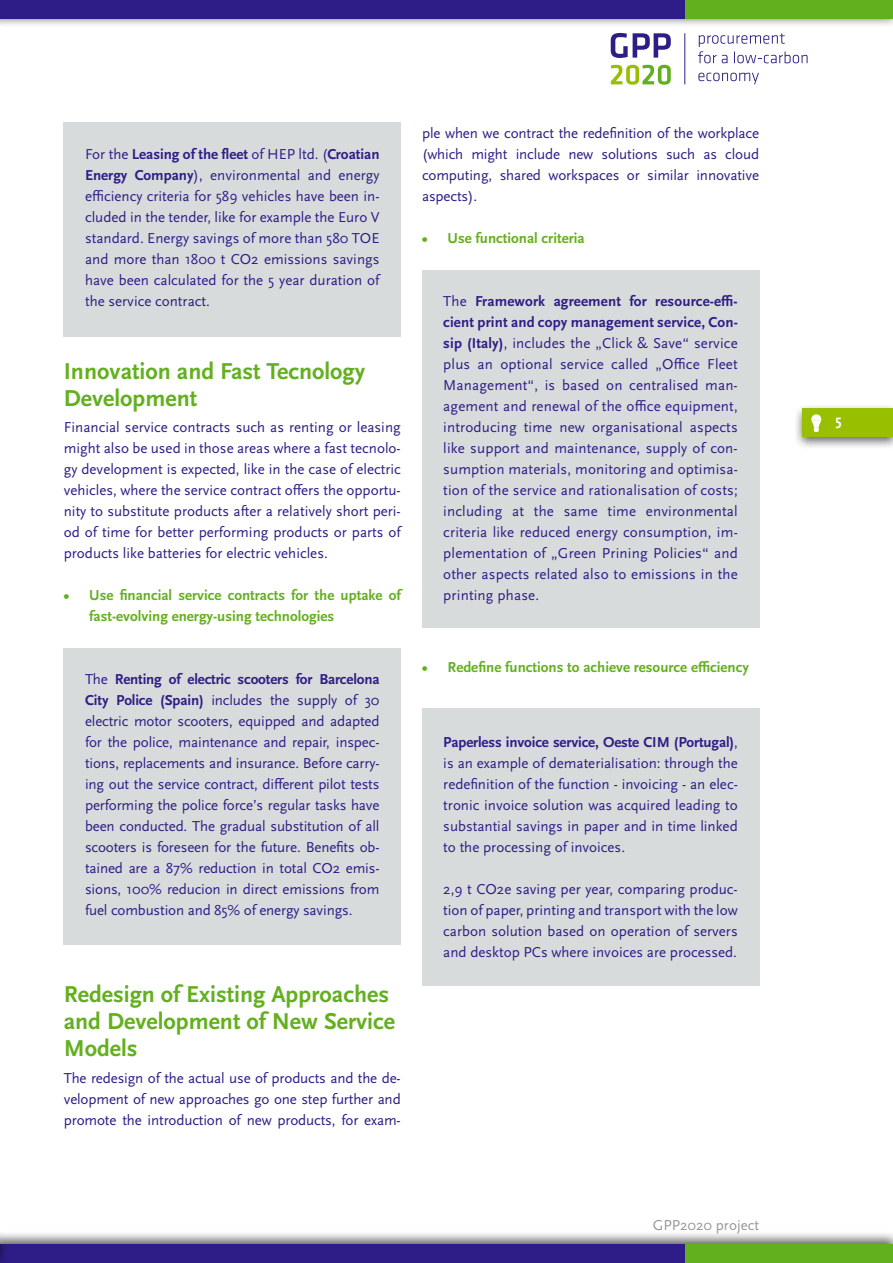
<style>
.page{position:relative;width:893px;height:1263px;background:#fff}
.page>*{position:absolute;margin:0;border:0;box-sizing:border-box;transform-origin:0 0}
.t1{font:700 24px/27px "Scala Sans Pro";color:#63b01f}
.t2{font:15px/21px "Scala Sans Pro";color:#2e1d86;text-align:justify}
.t3{font:700 15px/21px "Scala Sans Pro";color:#63b01f}
.t4{font:15px "Scala Sans Pro";color:#98989c}
.t5{font:700 15px "Scala Sans Pro";color:#fff}
.s1{font-weight:700}
</style>
<div class="page">
<div style="left:793px;top:403px;width:100px;height:47px;background:#000;opacity:.6"></div>
<div style="left:802px;top:408px;width:91px;height:28px;background:#98c000"></div>
<div style="left:0;top:1231px;width:893px;height:32px;background:#000;opacity:.6"></div>
<div style="left:0;top:1244px;width:685px;height:19px;background:#2e1d86"></div>
<div style="left:685px;top:1244px;width:208px;height:19px;background:#63b01f"></div>
<div style="left:0;top:1231px;width:9px;height:32px;background:#000;opacity:.6"></div>
<svg style="left:0;top:1244px;width:1px;height:19px"></svg>
<div style="left:0;top:0;width:893px;height:28px;background:#000;opacity:.6"></div>
<div style="left:0;top:0;width:685px;height:19px;background:#2e1d86"></div>
<div style="left:685px;top:0;width:208px;height:19px;background:#63b01f"></div>
<svg style="left:611px;top:33px;width:60px;height:25px"></svg>
<svg style="left:611px;top:65px;width:60px;height:20px"></svg>
<hr style="left:684px;top:33px;width:1px;height:51px;background:#2e1d86">
<svg style="left:698px;top:33px;width:109px;height:30px"></svg>
<svg style="left:698px;top:73px;width:61px;height:11px"></svg>
<svg style="left:811px;top:414px;width:10px;height:18px"></svg>
<div style="left:64px;top:122px;width:337px;height:215px;background:#d8dbdc"></div>
<div style="left:64px;top:648px;width:337px;height:297px;background:#d8dbdc"></div>
<div style="left:422px;top:270px;width:337px;height:357px;background:#d8dbdc"></div>
<div style="left:422px;top:708px;width:337px;height:278px;background:#d8dbdc"></div>
<p class="t2" style="left:85px;top:144px;width:296px">For the <span class="s1">Leasing of the fleet</span> of HEP ltd. (<span class="s1">Croatian Energy Company</span>), environmental and energy efficiency criteria for 589 vehicles have been in&shy;cluded in the tender, like for example the Euro V standard. Energy savings of more than 580 TOE and more than 1800 t CO2 emissions savings have been calculated for the 5 year duration of the service contract.</p>
<h1 class="t1" style="left:64px;top:357px;width:303px">Innovation and Fast Tecnology<br>Development</h1>
<p class="t2" style="left:64px;top:417px;width:338px">Financial service contracts such as renting or leasing might also be used in those areas where a fast tecnolo&shy;gy development is expected, like in the case of electric vehicles, where the service contract offers the opportu&shy;nity to substitute products after a relatively short peri&shy;od of time for better performing products or parts of products like batteries for electric vehicles.</p>
<p class="t3" style="left:89px;top:585px;width:313px;text-indent:-26px">• Use financial service contracts for the uptake of fast-evolving energy-using technologies</p>
<p class="t2" style="left:85px;top:669px;width:296px">The <span class="s1">Renting of electric scooters for Barcelona City Police (Spain)</span> includes the supply of 30 electric motor scooters, equipped and adapted for the police, maintenance and repair, inspec&shy;tions, replacements and insurance. Before carry&shy;ing out the service contract, different pilot tests performing the police force’s regular tasks have been conducted. The gradual substitution of all scooters is foreseen for the future. Benefits ob&shy;tained are a 87% reduction in total CO2 emis&shy;sions, 100% reducion in direct emissions from fuel combustion and 85% of energy savings.</p>
<h1 class="t1" style="left:64px;top:980px;width:333px">Redesign of Existing Approaches and Development of New Service<br>Models</h1>
<p class="t2" style="left:64px;top:1068px;width:338px">The redesign of the actual use of products and the de&shy;velopment of new approaches go one step further and promote the introduction of new products, for exam-</p>
<p class="t2" style="left:422px;top:123px;width:338px">ple when we contract the redefinition of the workplace (which might include new solutions such as cloud computing, shared workspaces or similar innovative aspects).</p>
<p class="t3" style="left:422px;top:228px;width:164px">• Use functional criteria</p>
<p class="t2" style="left:443px;top:291px;width:296px">The <span class="s1">Framework agreement for resource-effi&shy;cient print and copy management service, Con&shy;sip (Italy)</span>, includes the „Click &amp; Save“ service plus an optional service called „Office Fleet Management“, is based on centralised man&shy;agement and renewal of the office equipment, introducing time new organisational aspects like support and maintenance, supply of con&shy;sumption materials, monitoring and optimisa&shy;tion of the service and rationalisation of costs; including at the same time environmental criteria like reduced energy consumption, im&shy;plementation of „Green Prining Policies“ and other aspects related also to emissions in the printing phase.</p>
<p class="t3" style="left:422px;top:656px;width:328px">• Redefine functions to achieve resource efficiency</p>
<p class="t2" style="left:443px;top:732px;width:296px"><span class="s1">Paperless invoice service, Oeste CIM (Portugal)</span>, is an example of dematerialisation: through the redefinition of the function - invoicing - an elec&shy;tronic invoice solution was acquired leading to substantial savings in paper and in time linked to the processing of invoices.</p>
<p class="t2" style="left:443px;top:879px;width:296px">2,9 t CO2e saving per year, comparing produc&shy;tion of paper, printing and transport with the low carbon solution based on operation of servers and desktop PCs where invoices are processed.</p>
<p class="t4" style="left:653px;top:1216px;width:108px">GPP2020 project</p>
<p class="t5" style="left:836px;top:411px;width:8px">5</p>
</div>
